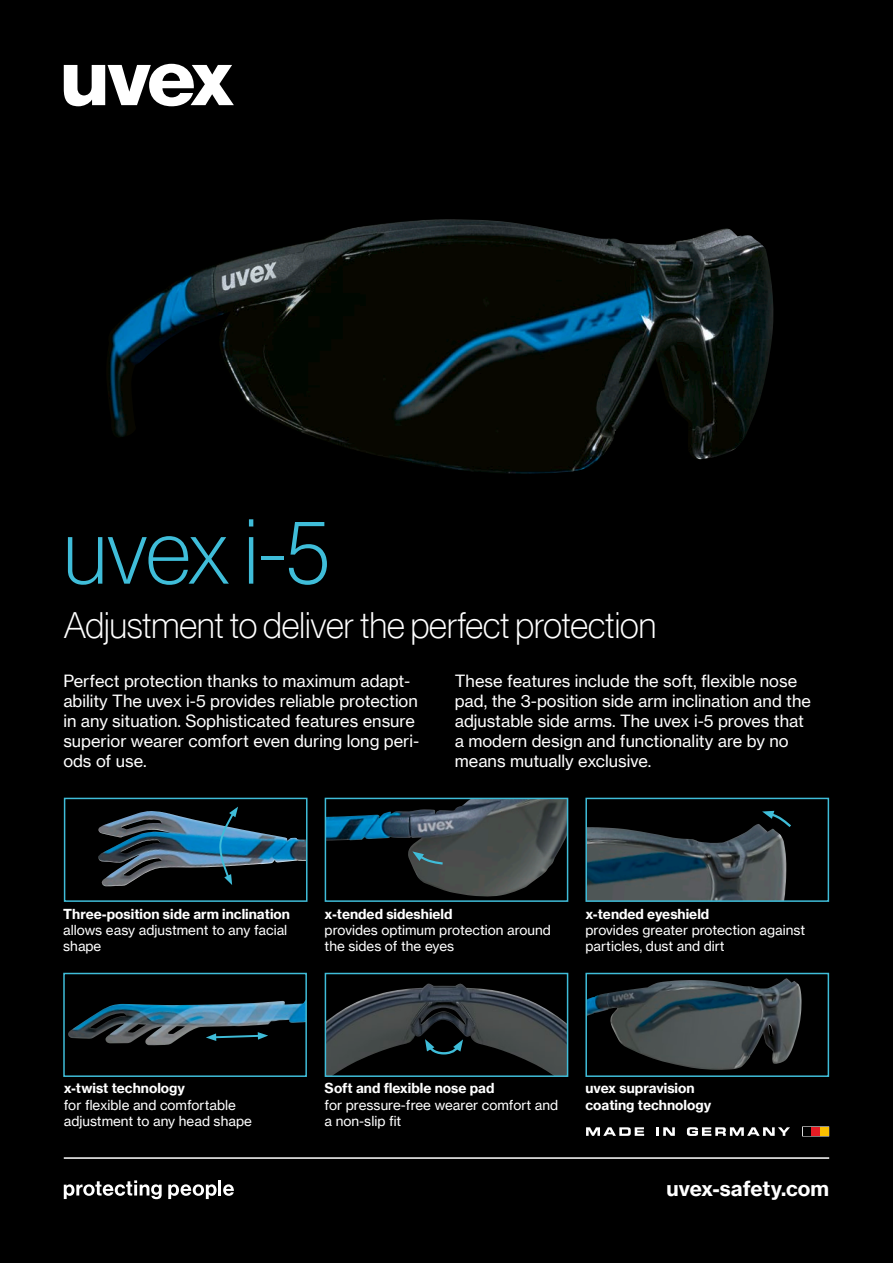
<style>
.page{position:relative;width:893px;height:1263px;background:#000}
.page>*{position:absolute;margin:0;border:0;box-sizing:border-box;transform-origin:0 0}
.t1{font:90px "N Haas Grotesk DS Pro 35 X Lt";color:#3fbdd9}
.t2{font:36px "N Haas Grotesk DS Pro 35 X Lt";color:#fff}
.t3{font:20.4px "N Haas Grotesk TX Pro 75 Bd";color:#fff}
.t4{font:16.5px/19.8px "N Haas Grotesk TX Pro 55 Rg";color:#fff}
.t5{font:13.5px/16.2px "N Haas Grotesk TX Pro 55 Rg";color:#fff}
.t6{font:13.5px/16.2px "N Haas Grotesk TX Pro 75 Bd";color:#fff}
</style>
<div class="page">
<img style="left:108px;top:219px;width:666px;height:255px">
<img style="left:68px;top:1000px;width:236px;height:45px">
<div style="left:63px;top:973px;width:244px;height:104px;border:2px solid #3fbdd9"></div>
<img style="left:328px;top:983px;width:237px;height:91px">
<div style="left:325px;top:973px;width:243px;height:104px;border:2px solid #3fbdd9"></div>
<img style="left:588px;top:824px;width:199px;height:75px">
<div style="left:585px;top:798px;width:244px;height:104px;border:2px solid #3fbdd9"></div>
<img style="left:588px;top:978px;width:214px;height:92px">
<div style="left:585px;top:973px;width:244px;height:104px;border:2px solid #3fbdd9"></div>
<img style="left:328px;top:801px;width:237px;height:96px">
<div style="left:325px;top:798px;width:243px;height:104px;border:2px solid #3fbdd9"></div>
<img style="left:98px;top:811px;width:206px;height:75px">
<div style="left:64px;top:798px;width:243px;height:104px;border:2px solid #3fbdd9"></div>
<svg style="left:206px;top:1032px;width:62px;height:9px"></svg>
<svg style="left:219px;top:807px;width:19px;height:78px"></svg>
<svg style="left:762px;top:811px;width:29px;height:17px"></svg>
<svg style="left:425px;top:1039px;width:38px;height:17px"></svg>
<svg style="left:412px;top:851px;width:33px;height:15px"></svg>
<svg style="left:802px;top:1126px;width:28px;height:11px"></svg>
<svg style="left:586px;top:1127px;width:58px;height:9px"></svg>
<svg style="left:656px;top:1127px;width:19px;height:9px"></svg>
<svg style="left:687px;top:1127px;width:103px;height:9px"></svg>
<div style="left:803px;top:1127px;width:8px;height:9px;background:#000"></div>
<div style="left:811px;top:1127px;width:9px;height:9px;background:#e71c24"></div>
<div style="left:820px;top:1127px;width:8px;height:9px;background:#fbc000"></div>
<svg style="left:64px;top:1180px;width:98px;height:19px"></svg>
<svg style="left:168px;top:1184px;width:49px;height:15px"></svg>
<hr style="left:218px;top:1180px;width:3px;height:15px;background:#fff">
<svg style="left:223px;top:1184px;width:11px;height:12px"></svg>
<hr style="left:64px;top:1157px;width:765px;height:2px;background:#fff">
<svg style="left:64px;top:64px;width:170px;height:42px"></svg>
<h1 class="t1" style="left:64px;top:502px;width:268px">uvex i-5</h1>
<h2 class="t2" style="left:64px;top:605px;width:594px">Adjustment to deliver the perfect protection</h2>
<p class="t4" style="left:63px;top:671px;width:357px">Perfect protection thanks to maximum adapt&shy;ability The uvex i-5 provides reliable protection in any situation. Sophisticated features ensure superior wearer comfort even during long peri&shy;ods of use.</p>
<p class="t4" style="left:455px;top:671px;width:358px">These features include the soft, flexible nose pad, the 3-position side arm inclination and the adjustable side arms. The uvex i-5 proves that a modern design and functionality are by no means mutually exclusive.</p>
<p class="t6" style="left:63px;top:906px;width:228px">Three-position side arm inclination</p>
<p class="t5" style="left:63px;top:922px;width:226px">allows easy adjustment to any facial shape</p>
<p class="t6" style="left:325px;top:906px;width:129px">x-tended sideshield</p>
<p class="t5" style="left:325px;top:922px;width:228px">provides optimum protection around the sides of the eyes</p>
<p class="t6" style="left:585px;top:906px;width:125px">x-tended eyeshield</p>
<p class="t5" style="left:585px;top:922px;width:221px">provides greater protection against particles, dust and dirt</p>
<p class="t6" style="left:64px;top:1080px;width:123px">x-twist technology</p>
<p class="t5" style="left:64px;top:1096px;width:190px">for flexible and comfortable adjustment to any head shape</p>
<p class="t6" style="left:325px;top:1080px;width:171px">Soft and flexible nose pad</p>
<p class="t5" style="left:325px;top:1096px;width:235px">for pressure-free wearer comfort and a non-slip fit</p>
<p class="t6" style="left:585px;top:1080px;width:127px">uvex supravision coating technology</p>
<p class="t3" style="left:667px;top:1175px;width:164px">uvex-safety.com</p>
</div>
